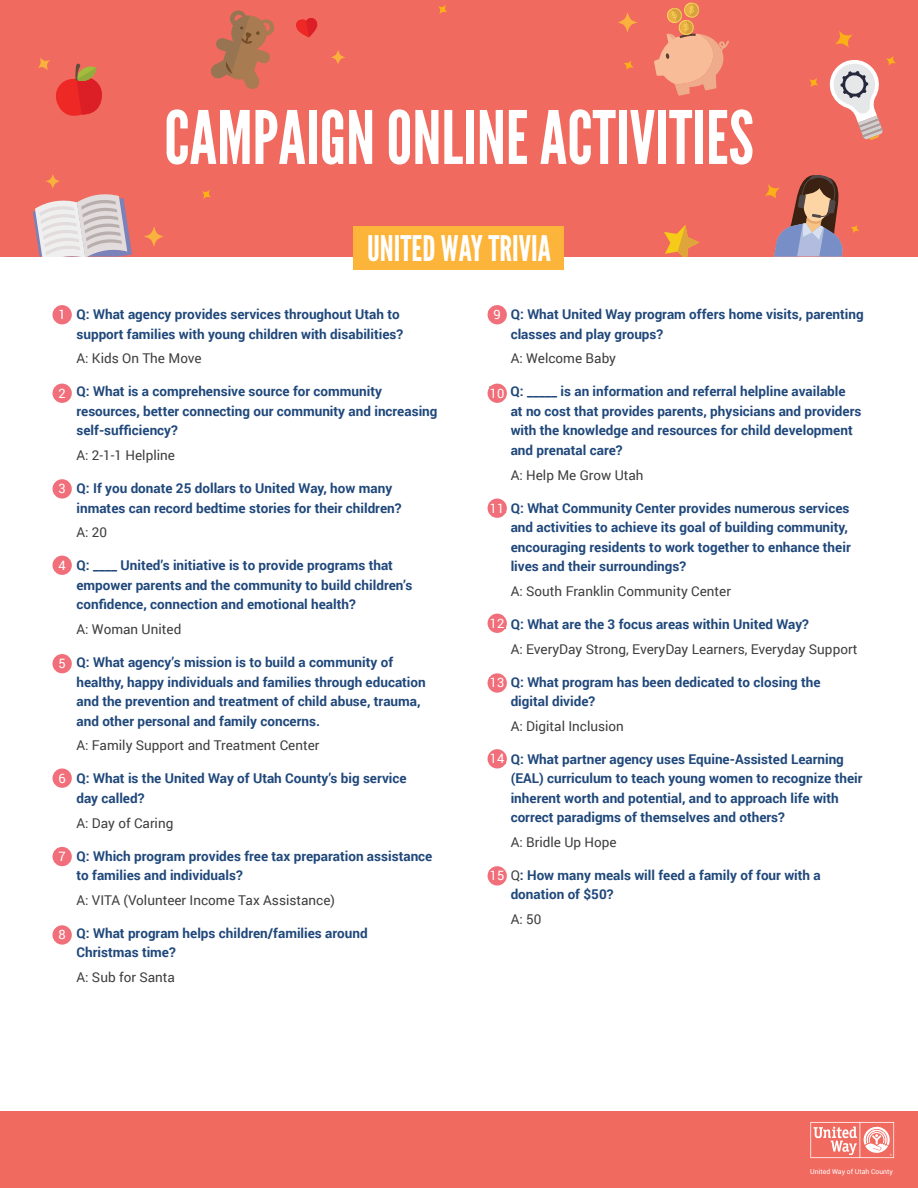
<style>
.page{position:relative;width:918px;height:1188px;background:#fff}
.page>*{position:absolute;margin:0;border:0;box-sizing:border-box;transform-origin:0 0}
.t1{font:73.35px "League Gothic";color:#fff}
.t2{font:35.25px "League Gothic";color:#fff}
.t3{font:700 13.5px/19.5px "Roboto";color:#20487b}
.t4{font:13.5px/24.8px "Roboto";color:#3e3e3f}
.t5{font:12.9px "Roboto";color:#fff}
.t6{font:6.9px "Roboto";color:#fff}
.s1{font-weight:400;color:#3e3e3f}
.s2{font-weight:700;color:#20487b}
</style>
<div class="page">
<div style="left:0;top:0;width:918px;height:256px;background:#f06a5f"></div>
<svg style="left:664px;top:225px;width:35px;height:31px"></svg>
<svg style="left:144px;top:227px;width:19px;height:19px"></svg>
<svg style="left:296px;top:18px;width:22px;height:19px"></svg>
<svg style="left:829px;top:56px;width:67px;height:84px"></svg>
<svg style="left:809px;top:78px;width:9px;height:9px"></svg>
<svg style="left:835px;top:31px;width:18px;height:17px"></svg>
<svg style="left:211px;top:10px;width:64px;height:79px"></svg>
<svg style="left:851px;top:225px;width:8px;height:8px"></svg>
<svg style="left:765px;top:175px;width:78px;height:81px"></svg>
<svg style="left:654px;top:2px;width:75px;height:94px"></svg>
<svg style="left:33px;top:174px;width:99px;height:83px"></svg>
<svg style="left:331px;top:50px;width:14px;height:14px"></svg>
<svg style="left:618px;top:12px;width:20px;height:20px"></svg>
<svg style="left:38px;top:58px;width:64px;height:58px"></svg>
<svg style="left:624px;top:61px;width:10px;height:9px"></svg>
<svg style="left:438px;top:5px;width:9px;height:9px"></svg>
<svg style="left:202px;top:190px;width:9px;height:9px"></svg>
<div style="left:0;top:1111px;width:918px;height:77px;background:#f16a5f"></div>
<svg style="left:810px;top:1122px;width:84px;height:36px"></svg>
<div style="left:354px;top:226px;width:210px;height:44px;background:#fcb43b"></div>
<div style="left:53px;top:305px;width:19px;height:19px;background:#f16f7a;border-radius:50%"></div>
<div style="left:488px;top:305px;width:19px;height:19px;background:#f16f7a;border-radius:50%"></div>
<div style="left:488px;top:384px;width:19px;height:19px;background:#f16f7a;border-radius:50%"></div>
<div style="left:488px;top:499px;width:19px;height:19px;background:#f16f7a;border-radius:50%"></div>
<div style="left:488px;top:614px;width:19px;height:19px;background:#f16f7a;border-radius:50%"></div>
<div style="left:488px;top:673px;width:19px;height:20px;background:#f16f7a;border-radius:50%"></div>
<div style="left:488px;top:749px;width:19px;height:19px;background:#f16f7a;border-radius:50%"></div>
<div style="left:488px;top:866px;width:19px;height:20px;background:#f16f7a;border-radius:50%"></div>
<div style="left:53px;top:384px;width:19px;height:19px;background:#f16f7a;border-radius:50%"></div>
<div style="left:53px;top:479px;width:19px;height:20px;background:#f16f7a;border-radius:50%"></div>
<div style="left:53px;top:556px;width:19px;height:19px;background:#f16f7a;border-radius:50%"></div>
<div style="left:53px;top:654px;width:19px;height:19px;background:#f16f7a;border-radius:50%"></div>
<div style="left:53px;top:768px;width:19px;height:20px;background:#f16f7a;border-radius:50%"></div>
<div style="left:53px;top:847px;width:19px;height:19px;background:#f16f7a;border-radius:50%"></div>
<div style="left:53px;top:925px;width:19px;height:20px;background:#f16f7a;border-radius:50%"></div>
<h1 class="t1" style="left:164px;top:94px;width:591px">CAMPAIGN ONLINE ACTIVITIES</h1>
<h2 class="t2" style="left:367px;top:227px;width:185px">UNITED WAY TRIVIA</h2>
<p class="t3" style="left:511px;top:304px;width:354px;text-indent:-23px"><span class="s1">9.</span> Q: What United Way program offers home visits, parenting classes and play groups?</p>
<p class="t4" style="left:511px;top:346px;width:107px">A: Welcome Baby</p>
<p class="t3" style="left:511px;top:381px;width:352px;text-indent:-23px"><span class="s1">10.</span> Q: _____ is an information and referral helpline available<br>at no cost that provides parents, physicians and providers with the knowledge and resources for child development and prenatal care?</p>
<p class="t4" style="left:511px;top:462px;width:134px">A: Help Me Grow Utah</p>
<p class="t3" style="left:511px;top:497px;width:342px;text-indent:-23px"><span class="s1">11.</span> Q: What Community Center provides numerous services and activities to achieve its goal of building community, encouraging residents to work together to enhance their lives and their surroundings?</p>
<p class="t4" style="left:511px;top:578px;width:222px">A: South Franklin Community Center</p>
<p class="t4" style="left:511px;top:611px;width:348px;text-indent:-23px">12. <span class="s2">Q: What are the 3 focus areas within United Way?<br></span>A: EveryDay Strong, EveryDay Learners, Everyday Support</p>
<p class="t3" style="left:511px;top:671px;width:311px;text-indent:-23px"><span class="s1">13.</span> Q: What program has been dedicated to closing the digital divide?</p>
<p class="t4" style="left:511px;top:713px;width:115px">A: Digital Inclusion</p>
<p class="t3" style="left:511px;top:749px;width:353px;text-indent:-23px"><span class="s1">14.</span> Q: What partner agency uses Equine-Assisted Learning (EAL) curriculum to teach young women to recognize their inherent worth and potential, and to approach life with correct paradigms of themselves and others?</p>
<p class="t4" style="left:511px;top:829px;width:108px">A: Bridle Up Hope</p>
<p class="t3" style="left:511px;top:865px;width:312px;text-indent:-23px"><span class="s1">15. Q</span>: How many meals will feed a family of four with a donation of $50?</p>
<p class="t4" style="left:511px;top:907px;width:32px">A: 50</p>
<p class="t3" style="left:54px;top:304px;width:351px;text-align:right"><span class="s1">1.</span> Q: What agency provides services throughout Utah to support families with young children with disabilities?</p>
<p class="t4" style="left:77px;top:346px;width:127px">A: Kids On The Move</p>
<p class="t3" style="left:77px;top:381px;width:363px;text-indent:-23px"><span class="s1">2.</span> Q: What is a comprehensive source for community resources, better connecting our community and increasing self-sufficiency?</p>
<p class="t4" style="left:77px;top:443px;width:100px">A: 2-1-1 Helpline</p>
<p class="t3" style="left:77px;top:478px;width:326px;text-indent:-23px"><span class="s1">3.</span> Q: If you donate 25 dollars to United Way, how many inmates can record bedtime stories for their children?</p>
<p class="t4" style="left:77px;top:520px;width:32px">A: 20</p>
<p class="t3" style="left:77px;top:555px;width:337px;text-indent:-23px"><span class="s1">4.</span> Q: ____ United’s initiative is to provide programs that empower parents and the community to build children’s confidence, connection and emotional health?</p>
<p class="t4" style="left:77px;top:616px;width:106px">A: Woman United</p>
<p class="t3" style="left:77px;top:652px;width:351px;text-indent:-23px"><span class="s1">5.</span> Q: What agency’s mission is to build a community of healthy, happy individuals and families through education and the prevention and treatment of child abuse, trauma, and other personal and family concerns.</p>
<p class="t4" style="left:77px;top:733px;width:244px">A: Family Support and Treatment Center</p>
<p class="t3" style="left:77px;top:768px;width:332px;text-indent:-23px"><span class="s1">6.</span> Q: What is the United Way of Utah County’s big service day called?</p>
<p class="t4" style="left:77px;top:810px;width:98px">A: Day of Caring</p>
<p class="t3" style="left:77px;top:846px;width:357px;text-indent:-23px"><span class="s1">7.</span> Q: Which program provides free tax preparation assistance to families and individuals?</p>
<p class="t4" style="left:77px;top:887px;width:260px">A: VITA (Volunteer Income Tax Assistance)</p>
<p class="t3" style="left:77px;top:923px;width:293px;text-indent:-23px"><span class="s1">8.</span> Q: What program helps children/families around<br>Christmas time?</p>
<p class="t4" style="left:77px;top:964px;width:100px">A: Sub for Santa</p>
<p class="t5" style="left:59px;top:306px;width:9px">1</p>
<p class="t5" style="left:494px;top:306px;width:9px">9</p>
<p class="t5" style="left:59px;top:384px;width:9px">2</p>
<p class="t5" style="left:490px;top:384px;width:16px">10</p>
<p class="t5" style="left:59px;top:480px;width:9px">3</p>
<p class="t5" style="left:490px;top:499px;width:16px">11</p>
<p class="t5" style="left:59px;top:556px;width:9px">4</p>
<p class="t5" style="left:490px;top:614px;width:16px">12</p>
<p class="t5" style="left:59px;top:655px;width:9px">5</p>
<p class="t5" style="left:490px;top:674px;width:16px">13</p>
<p class="t5" style="left:490px;top:750px;width:16px">14</p>
<p class="t5" style="left:59px;top:769px;width:9px">6</p>
<p class="t5" style="left:59px;top:847px;width:9px">7</p>
<p class="t5" style="left:490px;top:867px;width:16px">15</p>
<p class="t5" style="left:59px;top:926px;width:9px">8</p>
<p class="t6" style="left:810px;top:1166px;width:84px">United Way of Utah County</p>
</div>
